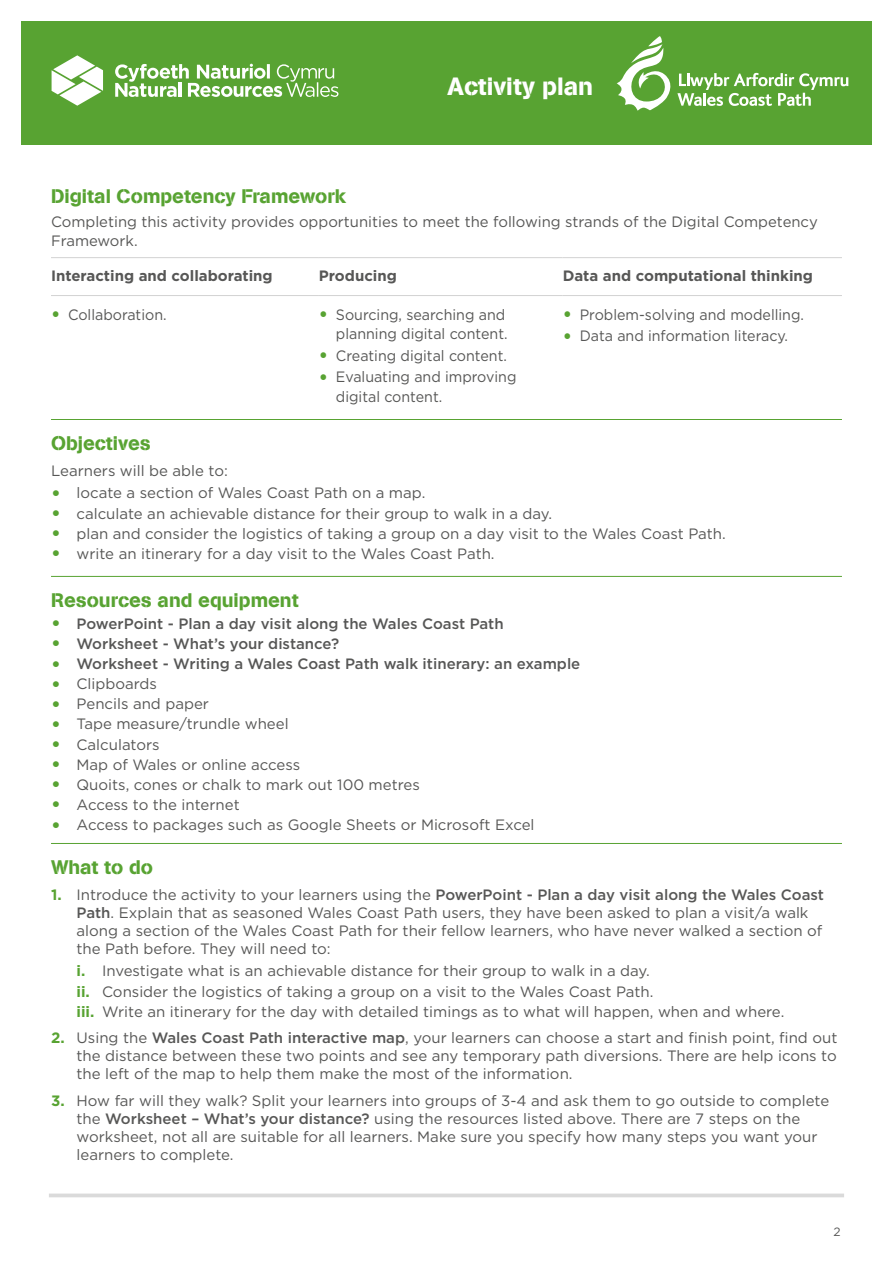
<style>
.page{position:relative;width:893px;height:1263px;background:#fff}
.page>*{position:absolute;margin:0;border:0;box-sizing:border-box;transform-origin:0 0}
.t1{font:24.75px "AG Book Stencil";color:#fff}
.t2{font:19.5px "AG Book Stencil";color:#58a332}
.t3{font:15px/18px "Gotham";color:#575756}
.t4{font:15px/19.5px "Gotham";color:#575756;text-align:right;scale:.95 1}
.t5{font:500 15px "Gotham";color:#575756}
.t6{font:700 15px "Gotham";color:#575756}
.t7{font:12px "Gotham";color:#575756}
.s1{font-weight:700;font-size:19.5px;color:#58a332}
.s2{font-weight:700;color:#58a332}
.s3{font-weight:500}
</style>
<div class="page">
<hr style="left:51px;top:419px;width:791px;height:1px;background:#58a332">
<hr style="left:51px;top:576px;width:791px;height:1px;background:#58a332">
<hr style="left:51px;top:843px;width:791px;height:1px;background:#58a332">
<svg style="left:49px;top:1193px;width:795px;height:4px;fill:#dadada"></svg>
<div style="left:21px;top:21px;width:851px;height:124px;background:#58a332"></div>
<svg style="left:52px;top:55px;width:51px;height:51px"></svg>
<svg style="left:115px;top:64px;width:223px;height:33px"></svg>
<svg style="left:617px;top:36px;width:231px;height:75px"></svg>
<hr style="left:51px;top:257px;width:268px;height:1px;background:#d2d2d2">
<hr style="left:319px;top:257px;width:244px;height:1px;background:#d2d2d2">
<hr style="left:563px;top:257px;width:279px;height:1px;background:#d2d2d2">
<hr style="left:51px;top:295px;width:268px;height:1px;background:#d2d2d2">
<hr style="left:319px;top:295px;width:244px;height:1px;background:#d2d2d2">
<hr style="left:563px;top:295px;width:279px;height:1px;background:#d2d2d2">
<h1 class="t1" style="left:447px;top:72px;width:147px">Activity plan</h1>
<h2 class="t2" style="left:51px;top:184px;width:297px">Digital Competency Framework</h2>
<p class="t3" style="left:51px;top:211px;width:768px;line-height:19.5px">Completing this activity provides opportunities to meet the following strands of the Digital Competency<br>Framework.</p>
<p class="t6" style="left:51px;top:266px;width:223px">Interacting and collaborating</p>
<p class="t6" style="left:319px;top:266px;width:80px">Producing</p>
<p class="t6" style="left:563px;top:266px;width:252px">Data and computational thinking</p>
<p class="t4" style="left:51px;top:304px;width:123px"><span class="s1">•</span> Collaboration.</p>
<p class="t4" style="left:319px;top:304px;width:200px"><span class="s1">•</span> Sourcing, searching and planning digital content.</p>
<p class="t4" style="left:319px;top:345px;width:199px"><span class="s1">•</span> Creating digital content.</p>
<p class="t4" style="left:336px;top:367px;width:192px;text-align:left;text-indent:-17px"><span class="s1">•</span> Evaluating and improving digital content.</p>
<p class="t4" style="left:563px;top:304px;width:255px"><span class="s1">•</span> Problem-solving and modelling.</p>
<p class="t4" style="left:563px;top:326px;width:239px"><span class="s1">•</span> Data and information literacy.</p>
<h2 class="t2" style="left:51px;top:431px;width:101px">Objectives</h2>
<p class="t3" style="left:51px;top:461px;width:178px">Learners will be able to:</p>
<p class="t3" style="left:51px;top:484px;width:376px"><span class="s1">•</span> locate a section of Wales Coast Path on a map.</p>
<p class="t3" style="left:51px;top:504px;width:503px"><span class="s1">•</span> calculate an achievable distance for their group to walk in a day.</p>
<p class="t3" style="left:51px;top:524px;width:676px"><span class="s1">•</span> plan and consider the logistics of taking a group on a day visit to the Wales Coast Path.</p>
<p class="t3" style="left:51px;top:544px;width:445px"><span class="s1">•</span> write an itinerary for a day visit to the Wales Coast Path.</p>
<h2 class="t2" style="left:51px;top:588px;width:249px">Resources and equipment</h2>
<p class="t5" style="left:51px;top:614px;width:454px"><span class="s1">•</span> PowerPoint - Plan a day visit along the Wales Coast Path</p>
<p class="t5" style="left:51px;top:634px;width:290px"><span class="s1">•</span> Worksheet - What’s your distance?</p>
<p class="t5" style="left:51px;top:654px;width:531px"><span class="s1">•</span> Worksheet - Writing a Wales Coast Path walk itinerary: an example</p>
<p class="t3" style="left:51px;top:674px;width:107px"><span class="s1">•</span> Clipboards</p>
<p class="t3" style="left:51px;top:695px;width:159px"><span class="s1">•</span> Pencils and paper</p>
<p class="t3" style="left:51px;top:715px;width:239px"><span class="s1">•</span> Tape measure/trundle wheel</p>
<p class="t3" style="left:51px;top:735px;width:110px"><span class="s1">•</span> Calculators</p>
<p class="t3" style="left:51px;top:755px;width:251px"><span class="s1">•</span> Map of Wales or online access</p>
<p class="t3" style="left:51px;top:775px;width:370px"><span class="s1">•</span> Quoits, cones or chalk to mark out 100 metres</p>
<p class="t3" style="left:51px;top:795px;width:190px"><span class="s1">•</span> Access to the internet</p>
<p class="t3" style="left:51px;top:815px;width:485px"><span class="s1">•</span> Access to packages such as Google Sheets or Microsoft Excel</p>
<h2 class="t2" style="left:51px;top:855px;width:103px">What to do</h2>
<p class="t3" style="left:77px;top:885px;width:749px;text-indent:-26px"><span class="s2">1.</span> Introduce the activity to your learners using the <span class="s3">PowerPoint - Plan a day visit along the Wales Coast Path</span>. Explain that as seasoned Wales Coast Path users, they have been asked to plan a visit/a walk along a section of the Wales Coast Path for their fellow learners, who have never walked a section of the Path before. They will need to:</p>
<p class="t3" style="left:77px;top:961px;width:709px;line-height:20.1px"><span class="s2">i.</span> Investigate what is an achievable distance for their group to walk in a day.<br><span class="s2">ii.</span> Consider the logistics of taking a group on a visit to the Wales Coast Path.<br><span class="s2">iii.</span> Write an itinerary for the day with detailed timings as to what will happen, when and where.</p>
<p class="t3" style="left:77px;top:1028px;width:762px;text-align:justify;text-indent:-26px"><span class="s2">2.</span> Using the <span class="s3">Wales Coast Path interactive map</span>, your learners can choose a start and finish point, find out the distance between these two points and see any temporary path diversions. There are help icons to the left of the map to help them make the most of the information.</p>
<p class="t3" style="left:77px;top:1091px;width:754px;text-indent:-26px"><span class="s2">3.</span> How far will they walk? Split your learners into groups of 3-4 and ask them to go outside to complete the <span class="s3">Worksheet – What’s your distance?</span> using the resources listed above. There are 7 steps on the worksheet, not all are suitable for all learners. Make sure you specify how many steps you want your learners to complete.</p>
<p class="t7" style="left:833px;top:1224px;width:9px">2</p>
</div>
